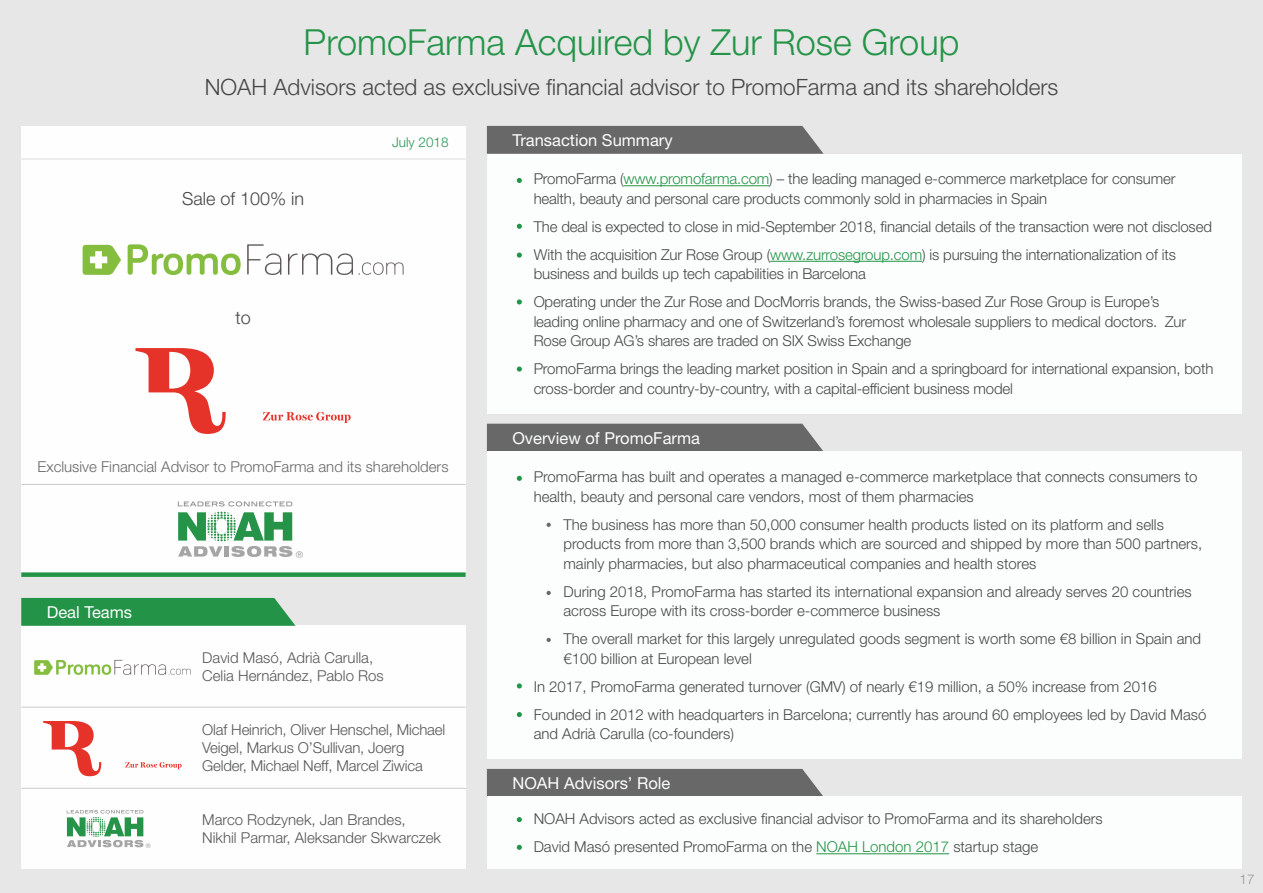
<style>
.page{position:relative;width:1263px;height:893px;background:#e7e7e7}
.page>*{position:absolute;margin:0;border:0;box-sizing:border-box;transform-origin:0 0}
.t1{font:300 36px "Helvetica Neue LT Std";color:#249448}
.t2{font:300 22.5px "Helvetica Neue LT Std";color:#474747}
.t3{font:300 18px "Helvetica Neue LT Std";color:#464646}
.t4{font:16.5px "Helvetica Neue LT Std";color:#fcfefe}
.t5{font:300 15px/19.5px "Helvetica Neue LT Std";color:#474747}
.t6{font:300 15px/18px "Helvetica Neue LT Std";color:#555757}
.t7{font:300 15px "Helvetica Neue LT Std";color:#686868}
.t8{font:300 13.5px "Helvetica Neue LT Std";color:#299555}
.t9{font:300 13.5px "Helvetica Neue LT Std";color:#989898}
.t10{font:9.15px "Helvetica Neue";color:#a5a5a5}
.t11{font:6.15px "Helvetica Neue";color:#a5a5a5}
.s1{color:#249446}
</style>
<div class="page">
<div style="left:21px;top:126px;width:445px;height:449px;background:#fefefe"></div>
<div style="left:21px;top:626px;width:445px;height:243px;background:#fefefe"></div>
<hr style="left:21px;top:159px;width:445px;height:1px;background:#dcdcdc">
<div style="left:487px;top:126px;width:336px;height:28px;background:#686868"></div>
<div style="left:487px;top:424px;width:336px;height:27px;background:#686868"></div>
<div style="left:487px;top:154px;width:755px;height:260px;background:#fcfefe"></div>
<hr style="left:624px;top:185px;width:145px;height:1px;background:#249446">
<hr style="left:770px;top:261px;width:152px;height:1px;background:#249446">
<div style="left:487px;top:451px;width:755px;height:308px;background:#fcfefe"></div>
<div style="left:487px;top:797px;width:755px;height:72px;background:#fcfefe"></div>
<hr style="left:816px;top:853px;width:133px;height:1px;background:#249446">
<svg style="left:21px;top:598px;width:275px;height:28px;background:#2c974e"></svg>
<hr style="left:21px;top:484px;width:445px;height:1px;background:#cbcbcb">
<hr style="left:21px;top:707px;width:445px;height:1px;background:#cbcbcb">
<hr style="left:21px;top:788px;width:445px;height:1px;background:#cbcbcb">
<svg style="left:517px;top:817px;width:5px;height:5px"></svg>
<svg style="left:517px;top:845px;width:5px;height:5px"></svg>
<svg style="left:517px;top:476px;width:5px;height:5px"></svg>
<svg style="left:517px;top:683px;width:5px;height:5px"></svg>
<svg style="left:517px;top:224px;width:5px;height:5px"></svg>
<svg style="left:517px;top:253px;width:5px;height:5px"></svg>
<svg style="left:517px;top:299px;width:5px;height:6px"></svg>
<svg style="left:517px;top:366px;width:5px;height:6px"></svg>
<svg style="left:517px;top:178px;width:5px;height:5px"></svg>
<svg style="left:517px;top:712px;width:5px;height:5px"></svg>
<svg style="left:546px;top:591px;width:5px;height:4px"></svg>
<svg style="left:546px;top:523px;width:5px;height:4px"></svg>
<svg style="left:546px;top:638px;width:5px;height:4px"></svg>
<div style="left:487px;top:769px;width:336px;height:28px;background:#686868"></div>
<div style="left:21px;top:572px;width:445px;height:5px;background:#239347"></div>
<svg style="left:178px;top:501px;width:114px;height:5px"></svg>
<svg style="left:178px;top:512px;width:114px;height:45px"></svg>
<svg style="left:67px;top:810px;width:76px;height:37px"></svg>
<svg style="left:263px;top:412px;width:88px;height:11px"></svg>
<svg style="left:135px;top:348px;width:91px;height:86px"></svg>
<svg style="left:83px;top:245px;width:38px;height:30px"></svg>
<svg style="left:128px;top:244px;width:113px;height:31px"></svg>
<svg style="left:247px;top:244px;width:34px;height:31px"></svg>
<svg style="left:288px;top:253px;width:65px;height:22px"></svg>
<svg style="left:359px;top:262px;width:44px;height:13px"></svg>
<svg style="left:34px;top:660px;width:157px;height:15px"></svg>
<svg style="left:125px;top:762px;width:57px;height:7px"></svg>
<svg style="left:43px;top:721px;width:58px;height:55px"></svg>
<h1 class="t1" style="left:304px;top:20px;width:657px">PromoFarma Acquired by Zur Rose Group</h1>
<h2 class="t2" style="left:205px;top:73px;width:855px">NOAH Advisors acted as exclusive financial advisor to PromoFarma and its shareholders</h2>
<p class="t4" style="left:512px;top:130px;width:162px">Transaction Summary</p>
<p class="t8" style="left:392px;top:134px;width:58px">July 2018</p>
<p class="t3" style="left:182px;top:188px;width:124px">Sale of 100% in</p>
<p class="t3" style="left:235px;top:307px;width:17px">to</p>
<p class="t7" style="left:38px;top:457px;width:412px">Exclusive Financial Advisor to PromoFarma and its shareholders</p>
<p class="t4" style="left:47px;top:602px;width:87px">Deal Teams</p>
<p class="t11" style="left:146px;top:841px;width:7px">®</p>
<p class="t10" style="left:296px;top:548px;width:9px">®</p>
<p class="t6" style="left:202px;top:648px;width:183px">David Masó, Adrià Carulla,<br>Celia Hernández, Pablo Ros</p>
<p class="t6" style="left:202px;top:721px;width:244px">Olaf Heinrich, Oliver Henschel, Michael<br>Veigel, Markus O’Sullivan, Joerg<br>Gelder, Michael Neff, Marcel Ziwica</p>
<p class="t6" style="left:202px;top:810px;width:240px">Marco Rodzynek, Jan Brandes,<br>Nikhil Parmar, Aleksander Skwarczek</p>
<p class="t5" style="left:534px;top:169px;width:643px">PromoFarma (<span class="s1">www.promofarma.com</span>) – the leading managed e-commerce marketplace for consumer health, beauty and personal care products commonly sold in pharmacies in Spain</p>
<p class="t5" style="left:534px;top:212px;width:680px;line-height:28px">The deal is expected to close in mid-September 2018, financial details of the transaction were not disclosed<br>With the acquisition Zur Rose Group (<span class="s1">www.zurrosegroup.com</span>) is pursuing the internationalization of its</p>
<p class="t5" style="left:534px;top:260px;width:627px;line-height:28px">business and builds up tech capabilities in Barcelona<br>Operating under the Zur Rose and DocMorris brands, the Swiss-based Zur Rose Group is Europe’s</p>
<p class="t5" style="left:534px;top:311px;width:654px">leading online pharmacy and one of Switzerland’s foremost wholesale suppliers to medical doctors. Zur<br>Rose Group AG’s shares are traded on SIX Swiss Exchange</p>
<p class="t5" style="left:534px;top:359px;width:681px">PromoFarma brings the leading market position in Spain and a springboard for international expansion, both cross-border and country-by-country, with a capital-efficient business model</p>
<p class="t4" style="left:512px;top:428px;width:189px">Overview of PromoFarma</p>
<p class="t5" style="left:534px;top:467px;width:665px">PromoFarma has built and operates a managed e-commerce marketplace that connects consumers to health, beauty and personal care vendors, most of them pharmacies</p>
<p class="t5" style="left:563px;top:514px;width:640px">The business has more than 50,000 consumer health products listed on its platform and sells products from more than 3,500 brands which are sourced and shipped by more than 500 partners, mainly pharmacies, but also pharmaceutical companies and health stores</p>
<p class="t5" style="left:563px;top:581px;width:630px">During 2018, PromoFarma has started its international expansion and already serves 20 countries across Europe with its cross-border e-commerce business</p>
<p class="t5" style="left:563px;top:629px;width:639px">The overall market for this largely unregulated goods segment is worth some €8 billion in Spain and €100 billion at European level</p>
<p class="t5" style="left:534px;top:672px;width:674px;line-height:28px">In 2017, PromoFarma generated turnover (GMV) of nearly €19 million, a 50% increase from 2016<br>Founded in 2012 with headquarters in Barcelona; currently has around 60 employees led by David Masó</p>
<p class="t5" style="left:534px;top:724px;width:202px">and Adrià Carulla (co-founders)</p>
<p class="t4" style="left:512px;top:773px;width:159px">NOAH Advisors’ Role</p>
<p class="t5" style="left:534px;top:805px;width:571px;line-height:28px">NOAH Advisors acted as exclusive financial advisor to PromoFarma and its shareholders<br>David Masó presented PromoFarma on the <span class="s1">NOAH London 2017</span> startup stage</p>
<p class="t9" style="left:1239px;top:871px;width:17px">17</p>
</div>
